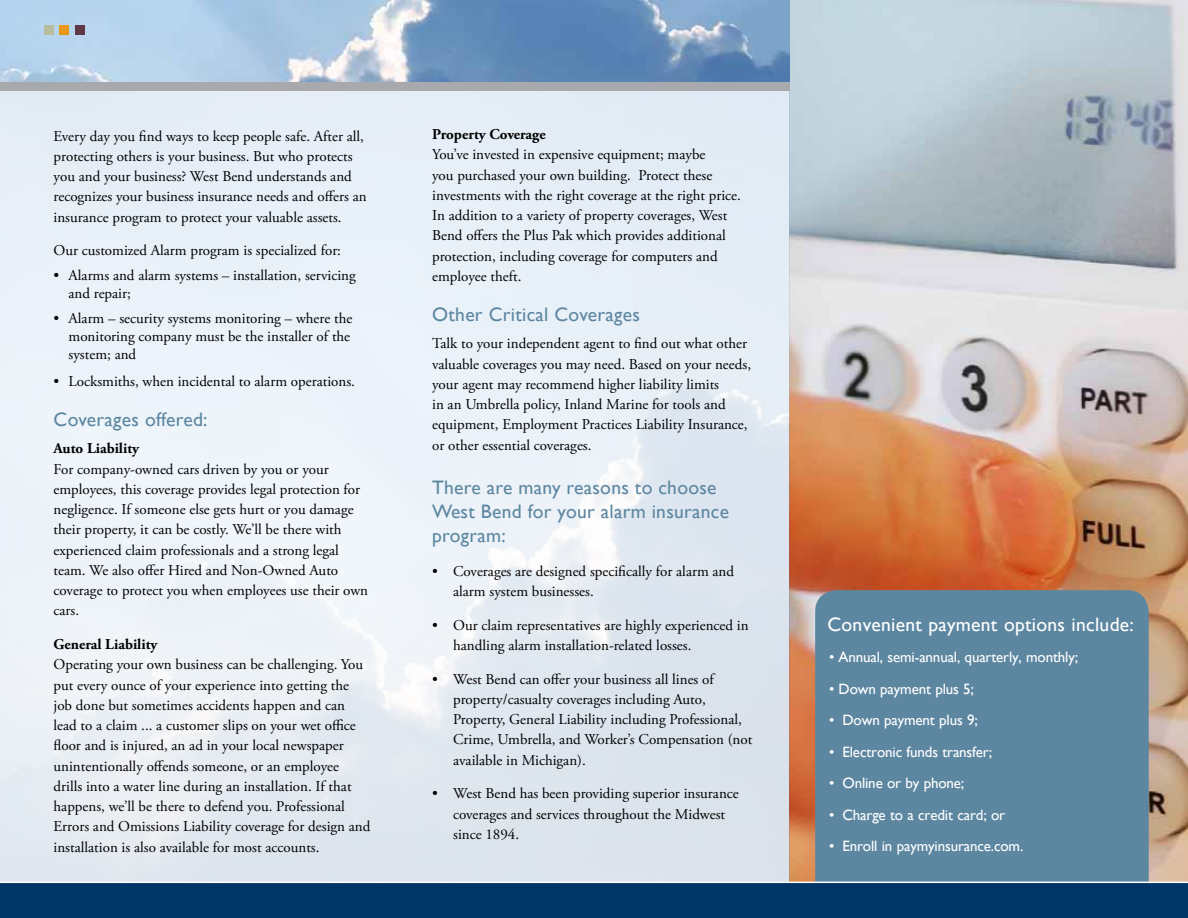
<style>
.page{position:relative;width:1188px;height:918px;background:#fff}
.page>*{position:absolute;margin:0;border:0;box-sizing:border-box;transform-origin:0 0}
.t1{font:19.5px/24px "Gill Sans";letter-spacing:.015em;color:#5d87a1}
.t2{font:19.5px "Gill Sans";letter-spacing:.015em;color:#fff}
.t3{font:15px/20.2px "Adobe Garamond Pro";color:#000}
.t4{font:15px "Gill Sans";letter-spacing:-.01em;color:#fff}
.t5{font:700 15px "Adobe Garamond Pro";color:#000}
</style>
<div class="page">
<img style="left:789px;top:0;width:399px;height:881px">
<img style="left:0;top:0;width:789px;height:82px">
<div style="left:0;top:82px;width:789px;height:9px;background:#a7a9ac"></div>
<div style="left:75px;top:25px;width:10px;height:10px;background:#5f3844"></div>
<div style="left:59px;top:25px;width:10px;height:10px;background:#e89719"></div>
<div style="left:44px;top:25px;width:10px;height:10px;background:#b8bc9b"></div>
<div style="left:815px;top:590px;width:334px;height:292px;background:#5d87a1"></div>
<div style="left:0;top:883px;width:1188px;height:35px;background:#003568"></div>
<p class="t3" style="left:54px;top:126px;width:315px">Every day you find ways to keep people safe. After all, protecting others is your business. But who protects you and your business? West Bend understands and recognizes your business insurance needs and offers an insurance program to protect your valuable assets.</p>
<p class="t3" style="left:54px;top:241px;width:289px">Our customized Alarm program is specialized for:</p>
<p class="t3" style="left:69px;top:267px;width:289px;line-height:18px;text-indent:-15px">• Alarms and alarm systems – installation, servicing and repair;</p>
<p class="t3" style="left:69px;top:310px;width:285px;line-height:18px;text-indent:-15px">• Alarm – security systems monitoring – where the monitoring company must be the installer of the system; and</p>
<p class="t3" style="left:54px;top:371px;width:303px">• Locksmiths, when incidental to alarm operations.</p>
<p class="t1" style="left:54px;top:408px;width:156px">Coverages offered:</p>
<p class="t5" style="left:54px;top:440px;width:87px">Auto Liability</p>
<p class="t3" style="left:54px;top:459px;width:316px">For company-owned cars driven by you or your employees, this coverage provides legal protection for negligence. If someone else gets hurt or you damage their property, it can be costly. We’ll be there with experienced claim professionals and a strong legal team. We also offer Hired and Non-Owned Auto coverage to protect you when employees use their own cars.</p>
<p class="t5" style="left:54px;top:636px;width:106px">General Liability</p>
<p class="t3" style="left:54px;top:655px;width:318px">Operating your own business can be challenging. You put every ounce of your experience into getting the job done but sometimes accidents happen and can lead to a claim ... a customer slips on your wet office floor and is injured, an ad in your local newspaper unintentionally offends someone, or an employee drills into a water line during an installation. If that happens, we’ll be there to defend you. Professional Errors and Omissions Liability coverage for design and installation is also available for most accounts.</p>
<p class="t5" style="left:432px;top:126px;width:115px">Property Coverage</p>
<p class="t3" style="left:432px;top:145px;width:310px">You’ve invested in expensive equipment; maybe<br>you purchased your own building. Protect these investments with the right coverage at the right price.<br>In addition to a variety of property coverages, West Bend offers the Plus Pak which provides additional protection, including coverage for computers and employee theft.</p>
<p class="t1" style="left:432px;top:303px;width:209px">Other Critical Coverages</p>
<p class="t3" style="left:432px;top:334px;width:320px">Talk to your independent agent to find out what other valuable coverages you may need. Based on your needs, your agent may recommend higher liability limits<br>in an Umbrella policy, Inland Marine for tools and equipment, Employment Practices Liability Insurance, or other essential coverages.</p>
<p class="t1" style="left:432px;top:475px;width:298px">There are many reasons to choose<br>West Bend for your alarm insurance program:</p>
<p class="t3" style="left:453px;top:561px;width:282px;text-indent:-21px">• Coverages are designed specifically for alarm and alarm system businesses.</p>
<p class="t3" style="left:453px;top:615px;width:297px;text-indent:-21px">• Our claim representatives are highly experienced in handling alarm installation-related losses.</p>
<p class="t3" style="left:453px;top:669px;width:301px;text-indent:-21px">• West Bend can offer your business all lines of property/casualty coverages including Auto, Property, General Liability including Professional, Crime, Umbrella, and Worker’s Compensation (not available in Michigan).</p>
<p class="t3" style="left:453px;top:784px;width:287px;text-indent:-21px">• West Bend has been providing superior insurance coverages and services throughout the Midwest since 1894.</p>
<p class="t2" style="left:828px;top:613px;width:308px">Convenient payment options include:</p>
<p class="t4" style="left:829px;top:648px;width:251px">• Annual, semi-annual, quarterly, monthly;</p>
<p class="t4" style="left:829px;top:680px;width:147px">• Down payment plus 5;</p>
<p class="t4" style="left:829px;top:711px;width:150px">• Down payment plus 9;</p>
<p class="t4" style="left:829px;top:743px;width:165px">• Electronic funds transfer;</p>
<p class="t4" style="left:829px;top:774px;width:137px">• Online or by phone;</p>
<p class="t4" style="left:829px;top:806px;width:178px">• Charge to a credit card; or</p>
<p class="t4" style="left:829px;top:837px;width:196px">• Enroll in paymyinsurance.com.</p>
</div>
